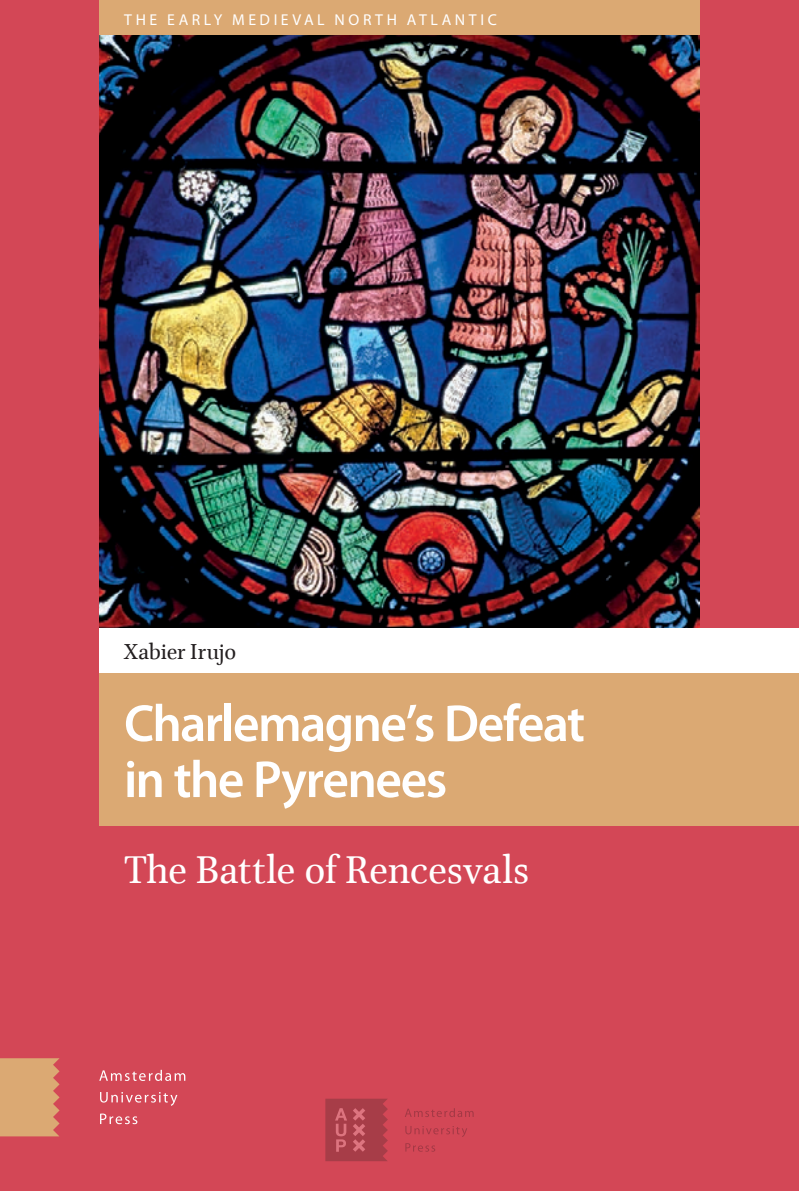
<style>
.page{position:relative;width:799px;height:1191px;background:#d34756}
.page>*{position:absolute;margin:0;border:0;box-sizing:border-box;transform-origin:0 0}
.t1{font:600 52.5px/56px "Myriad Pro";letter-spacing:-.03em;color:#fff}
.t2{font:43.75px "Brill";letter-spacing:-.005em;color:#fff}
.t3{font:24.5px "Brill";letter-spacing:-.005em;color:#231f20}
.t4{font:15.75px "Myriad Pro";letter-spacing:.23em;color:#fff}
</style>
<div class="page">
<img style="left:99px;top:35px;width:600px;height:593px">
<div style="left:99px;top:0;width:600px;height:35px;background:#dba973"></div>
<div style="left:99px;top:672px;width:700px;height:154px;background:#dba973"></div>
<div style="left:99px;top:628px;width:700px;height:44px;background:#fff"></div>
<svg style="left:0;top:1058px;width:60px;height:79px;background:#daa170"></svg>
<svg style="left:100px;top:1113px;width:37px;height:11px"></svg>
<svg style="left:100px;top:1092px;width:77px;height:13px"></svg>
<svg style="left:99px;top:1069px;width:86px;height:12px"></svg>
<svg style="left:405px;top:1143px;width:30px;height:8px"></svg>
<svg style="left:405px;top:1126px;width:62px;height:11px"></svg>
<svg style="left:405px;top:1108px;width:68px;height:9px"></svg>
<svg style="left:325px;top:1098px;width:63px;height:63px;background:#b0444f"></svg>
<p class="t4" style="left:124px;top:10px;width:374px">THE EARLY MEDIEVAL NORTH ATLANTIC</p>
<p class="t3" style="left:124px;top:635px;width:114px">Xabier Irujo</p>
<p class="t1" style="left:124px;top:694px;width:462px">Charlemagne’s Defeat in the Pyrenees</p>
<p class="t2" style="left:124px;top:840px;width:406px">The Battle of Rencesvals</p>
</div>
